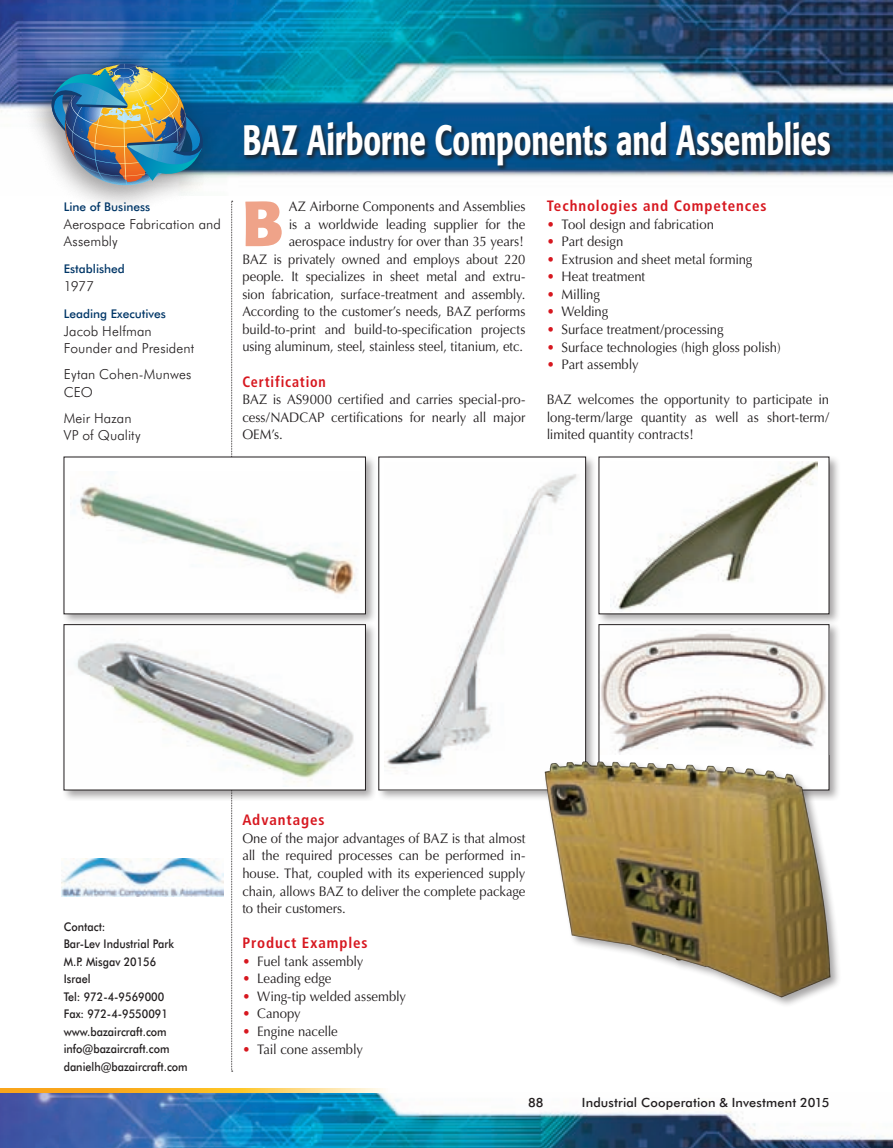
<style>
.page{position:relative;width:893px;height:1148px;background:#fff}
.page>*{position:absolute;margin:0;border:0;box-sizing:border-box;transform-origin:0 0}
.t1{font:700 63.15px "Formata";color:#efa389;scale:.95 1}
.t2{font:500 42px "Formata";letter-spacing:-.005em;color:#fff;scale:.7 1}
.t3{font:700 condensed 15px "Frutiger";letter-spacing:.06em;color:#d7171f}
.t4{font:700 condensed 15px "Frutiger";letter-spacing:.06em;color:#d7171f;scale:.94 1}
.t5{font:13.8px/17.5px "Optima";letter-spacing:-.005em;color:#231f20;text-align:justify;scale:.95 1}
.t6{font:300 13.8px/17.5px "Futura BT";letter-spacing:.005em;color:#231f20}
.t7{font:13.8px "Optima";letter-spacing:-.025em;color:#231f20;scale:.95 1}
.t8{font:500 12.75px "Futura BT";letter-spacing:.01em;color:#231f20}
.t9{font:500 12px/17.5px "Futura BT";color:#231f20;scale:.9 1}
.t10{font:500 12px "Futura BT";color:#003667}
.s1{color:#d7171f}
</style>
<div class="page">
<img style="left:0;top:0;width:893px;height:178px">
<img style="left:0;top:1093px;width:893px;height:55px">
<div style="left:21px;top:45px;width:198px;height:169px;background:#231f20;opacity:.45"></div>
<img style="left:46px;top:64px;width:163px;height:123px">
<svg style="left:0;top:1089px;width:383px;height:4px;background:#fbc048"></svg>
<svg style="left:231px;top:201px;width:2px;height:253px"></svg>
<svg style="left:231px;top:801px;width:2px;height:271px"></svg>
<img style="left:62px;top:858px;width:161px;height:39px">
<div style="left:61px;top:454px;width:316px;height:171px;background:#231f20;opacity:.4"></div>
<div style="left:64px;top:457px;width:301px;height:157px;background:#fff"></div>
<img style="left:70px;top:483px;width:287px;height:111px">
<div style="left:61px;top:622px;width:316px;height:179px;background:#231f20;opacity:.4"></div>
<div style="left:64px;top:625px;width:301px;height:165px;background:#fff"></div>
<img style="left:75px;top:642px;width:279px;height:141px">
<div style="left:64px;top:624px;width:302px;height:166px;border:1px solid #231f20"></div>
<div style="left:376px;top:454px;width:221px;height:347px;background:#231f20;opacity:.4"></div>
<div style="left:379px;top:457px;width:207px;height:333px;background:#fff"></div>
<img style="left:384px;top:474px;width:193px;height:295px">
<div style="left:596px;top:454px;width:244px;height:171px;background:#231f20;opacity:.4"></div>
<div style="left:599px;top:457px;width:230px;height:157px;background:#fff"></div>
<img style="left:610px;top:462px;width:208px;height:148px">
<div style="left:596px;top:622px;width:244px;height:179px;background:#231f20;opacity:.4"></div>
<img style="left:601px;top:629px;width:226px;height:109px">
<div style="left:599px;top:624px;width:230px;height:166px;border:1px solid #231f20"></div>
<img style="left:512px;top:738px;width:328px;height:267px">
<div style="left:242px;top:119px;width:592px;height:51px;background:#231f20;opacity:.75"></div>
<p class="t10" style="left:64px;top:200px;width:88px">Line of Business</p>
<p class="t6" style="left:64px;top:215px;width:159px">Aerospace Fabrication and<br>Assembly</p>
<p class="t10" style="left:64px;top:262px;width:63px">Established</p>
<p class="t6" style="left:64px;top:277px;width:32px">1977</p>
<p class="t10" style="left:64px;top:306px;width:104px">Leading Executives</p>
<p class="t6" style="left:64px;top:322px;width:132px">Jacob Helfman<br>Founder and President</p>
<p class="t6" style="left:64px;top:365px;width:129px">Eytan Cohen-Munwes<br>CEO</p>
<p class="t6" style="left:64px;top:409px;width:79px">Meir Hazan<br>VP of Quality</p>
<h2 class="t2" style="left:242px;top:115px;width:842px">BAZ Airborne Components and Assemblies</h2>
<h1 class="t1" style="left:242px;top:184px;width:45px">B</h1>
<p class="t3" style="left:547px;top:197px;width:221px">Technologies and Competences</p>
<p class="t5" style="left:547px;top:215px;width:177px"><span class="s1">•</span> Tool design and fabrication</p>
<p class="t5" style="left:547px;top:233px;width:82px"><span class="s1">•</span> Part design</p>
<p class="t5" style="left:547px;top:250px;width:218px"><span class="s1">•</span> Extrusion and sheet metal forming</p>
<p class="t5" style="left:547px;top:268px;width:105px"><span class="s1">•</span> Heat treatment</p>
<p class="t7" style="left:547px;top:286px;width:58px"><span class="s1">•</span> Milling</p>
<p class="t5" style="left:547px;top:303px;width:66px"><span class="s1">•</span> Welding</p>
<p class="t5" style="left:547px;top:321px;width:188px"><span class="s1">•</span> Surface treatment/processing</p>
<p class="t5" style="left:547px;top:338px;width:248px"><span class="s1">•</span> Surface technologies (high gloss polish)</p>
<p class="t5" style="left:547px;top:356px;width:98px"><span class="s1">•</span> Part assembly</p>
<p class="t5" style="left:547px;top:391px;width:299px">BAZ welcomes the opportunity to participate in long-term/large quantity as well as short-term/ limited quantity contracts!</p>
<p class="t5" style="left:242px;top:198px;width:299px;text-align:right">AZ Airborne Components and Assemblies<br>is a worldwide leading supplier for the aerospace industry for over than 35 years!<br>BAZ is privately owned and employs about 220 people. It specializes in sheet metal and extru&shy;sion fabrication, surface-treatment and assembly.<br>According to the customer’s needs, BAZ performs build-to-print and build-to-specification projects using aluminum, steel, stainless steel, titanium, etc.</p>
<p class="t4" style="left:242px;top:372px;width:90px">Certification</p>
<p class="t5" style="left:242px;top:391px;width:299px">BAZ is AS9000 certified and carries special-pro&shy;cess/NADCAP certifications for nearly all major OEM’s.</p>
<p class="t9" style="left:64px;top:917px;width:139px">Contact:<br>Bar-Lev Industrial Park<br>M.P. Misgav 20156<br>Israel<br>Tel: 972-4-9569000<br>Fax: 972-4-9550091 www.bazaircraft.com info@bazaircraft.com danielh@bazaircraft.com</p>
<p class="t3" style="left:242px;top:811px;width:84px">Advantages</p>
<p class="t5" style="left:242px;top:830px;width:299px">One of the major advantages of BAZ is that almost all the required processes can be performed in&shy;house. That, coupled with its experienced supply chain, allows BAZ to deliver the complete package to their customers.</p>
<p class="t3" style="left:242px;top:934px;width:127px">Product Examples</p>
<p class="t5" style="left:242px;top:952px;width:129px"><span class="s1">•</span> Fuel tank assembly</p>
<p class="t5" style="left:242px;top:970px;width:95px"><span class="s1">•</span> Leading edge</p>
<p class="t5" style="left:242px;top:988px;width:174px"><span class="s1">•</span> Wing-tip welded assembly</p>
<p class="t5" style="left:242px;top:1005px;width:63px"><span class="s1">•</span> Canopy</p>
<p class="t5" style="left:242px;top:1023px;width:102px"><span class="s1">•</span> Engine nacelle</p>
<p class="t5" style="left:242px;top:1040px;width:129px"><span class="s1">•</span> Tail cone assembly</p>
<p class="t8" style="left:528px;top:1095px;width:17px">88</p>
<p class="t8" style="left:582px;top:1095px;width:249px">Industrial Cooperation &amp; Investment 2015</p>
</div>
